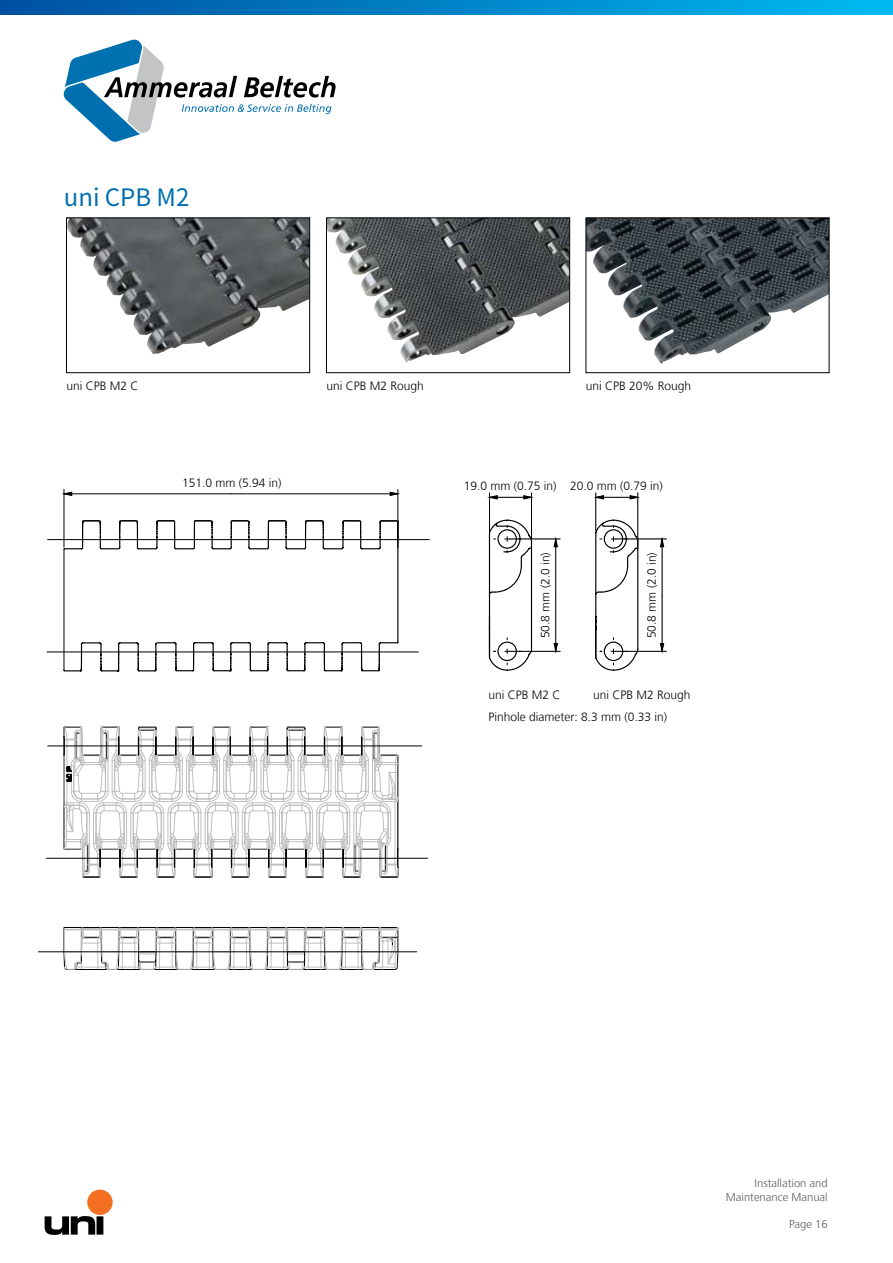
<style>
.page{position:relative;width:893px;height:1263px;background:#fff}
.page>*{position:absolute;margin:0;border:0;box-sizing:border-box;transform-origin:0 0}
.t1{font:24px "Noto Sans CJ Ksc";color:#006faf}
.t2{font:300 12px "Frutiger";color:#000}
.t3{font:300 11.25px/13.5px "Frutiger";color:#58595b;text-align:right}
</style>
<div class="page">
<svg style="left:0;top:0;width:893px;height:15px;background:#0083c8"></svg>
<svg style="left:63px;top:39px;width:273px;height:103px"></svg>
<svg style="left:45px;top:1216px;width:58px;height:19px"></svg>
<div style="left:87px;top:1189px;width:26px;height:26px;background:#f36f21;border-radius:50%"></div>
<hr style="left:21px;top:463px;width:1px;height:222px;background:#000">
<hr style="left:21px;top:745px;width:413px;height:1px;background:#000">
<hr style="left:21px;top:463px;width:413px;height:1px;background:#000">
<hr style="left:884px;top:463px;width:1px;height:222px;background:#000">
<svg style="left:47px;top:519px;width:382px;height:153px"></svg>
<hr style="left:397px;top:489px;width:1px;height:51px;background:#000">
<hr style="left:64px;top:489px;width:1px;height:58px;background:#000">
<hr style="left:231px;top:493px;width:167px;height:1px;background:#000">
<hr style="left:64px;top:493px;width:167px;height:1px;background:#000">
<svg style="left:389px;top:491px;width:10px;height:5px"></svg>
<svg style="left:63px;top:491px;width:9px;height:5px"></svg>
<hr style="left:21px;top:704px;width:1px;height:203px;background:#000">
<hr style="left:21px;top:704px;width:413px;height:1px;background:#000">
<hr style="left:884px;top:704px;width:1px;height:203px;background:#000">
<svg style="left:47px;top:726px;width:381px;height:152px"></svg>
<hr style="left:21px;top:897px;width:1px;height:90px;background:#000">
<hr style="left:21px;top:1262px;width:438px;height:1px;background:#000">
<hr style="left:21px;top:897px;width:438px;height:1px;background:#000">
<hr style="left:884px;top:897px;width:1px;height:90px;background:#000">
<svg style="left:38px;top:927px;width:379px;height:43px"></svg>
<hr style="left:531px;top:493px;width:1px;height:53px;background:#000">
<hr style="left:489px;top:493px;width:1px;height:38px;background:#000">
<svg style="left:490px;top:495px;width:41px;height:5px"></svg>
<hr style="left:509px;top:539px;width:51px;height:1px;background:#000">
<hr style="left:509px;top:651px;width:51px;height:1px;background:#000">
<hr style="left:555px;top:539px;width:1px;height:56px;background:#000">
<hr style="left:555px;top:595px;width:1px;height:56px;background:#000">
<svg style="left:553px;top:538px;width:5px;height:9px"></svg>
<svg style="left:553px;top:643px;width:5px;height:9px"></svg>
<hr style="left:459px;top:469px;width:162px;height:1px;background:#000">
<hr style="left:459px;top:469px;width:1px;height:211px;background:#000">
<hr style="left:836px;top:469px;width:1px;height:211px;background:#000">
<hr style="left:459px;top:854px;width:162px;height:1px;background:#000">
<svg style="left:488px;top:519px;width:45px;height:152px"></svg>
<hr style="left:637px;top:493px;width:1px;height:53px;background:#000">
<hr style="left:595px;top:493px;width:1px;height:38px;background:#000">
<svg style="left:595px;top:495px;width:44px;height:5px"></svg>
<hr style="left:616px;top:539px;width:50px;height:1px;background:#000">
<hr style="left:616px;top:651px;width:50px;height:1px;background:#000">
<hr style="left:662px;top:539px;width:1px;height:56px;background:#000">
<hr style="left:662px;top:595px;width:1px;height:56px;background:#000">
<svg style="left:659px;top:538px;width:6px;height:9px"></svg>
<svg style="left:659px;top:643px;width:6px;height:9px"></svg>
<hr style="left:566px;top:469px;width:161px;height:1px;background:#000">
<hr style="left:566px;top:469px;width:1px;height:211px;background:#000">
<hr style="left:892px;top:469px;width:1px;height:211px;background:#000">
<hr style="left:566px;top:854px;width:161px;height:1px;background:#000">
<svg style="left:595px;top:519px;width:44px;height:152px"></svg>
<img style="left:68px;top:220px;width:240px;height:134px">
<div style="left:66px;top:218px;width:244px;height:155px;border:1px solid #000"></div>
<img style="left:328px;top:220px;width:240px;height:142px">
<div style="left:326px;top:218px;width:244px;height:155px;border:1px solid #000"></div>
<img style="left:588px;top:220px;width:239px;height:144px">
<div style="left:586px;top:218px;width:243px;height:155px;border:1px solid #000"></div>
<h1 class="t1" style="left:64px;top:184px;width:127px">uni CPB M2</h1>
<p class="t2" style="left:66px;top:379px;width:74px">uni CPB M2 C</p>
<p class="t2" style="left:182px;top:476px;width:101px">151.0 mm (5.94 in)</p>
<p class="t2" style="left:326px;top:379px;width:99px">uni CPB M2 Rough</p>
<p class="t2" style="left:586px;top:379px;width:107px">uni CPB 20% Rough</p>
<p class="t2" style="left:464px;top:479px;width:201px">19.0 mm (0.75 in) 20.0 mm (0.79 in)</p>
<p class="t2" style="left:538px;top:638px;width:88px;rotate:-90deg">50.8 mm (2.0 in)</p>
<p class="t2" style="left:645px;top:638px;width:88px;rotate:-90deg">50.8 mm (2.0 in)</p>
<p class="t2" style="left:488px;top:688px;width:74px">uni CPB M2 C</p>
<p class="t2" style="left:593px;top:688px;width:99px">uni CPB M2 Rough</p>
<p class="t2" style="left:488px;top:710px;width:180px">Pinhole diameter: 8.3 mm (0.33 in)</p>
<p class="t3" style="left:726px;top:1177px;width:103px">Installation and<br>Maintenance Manual</p>
<p class="t3" style="left:789px;top:1217px;width:40px">Page 16</p>
</div>
